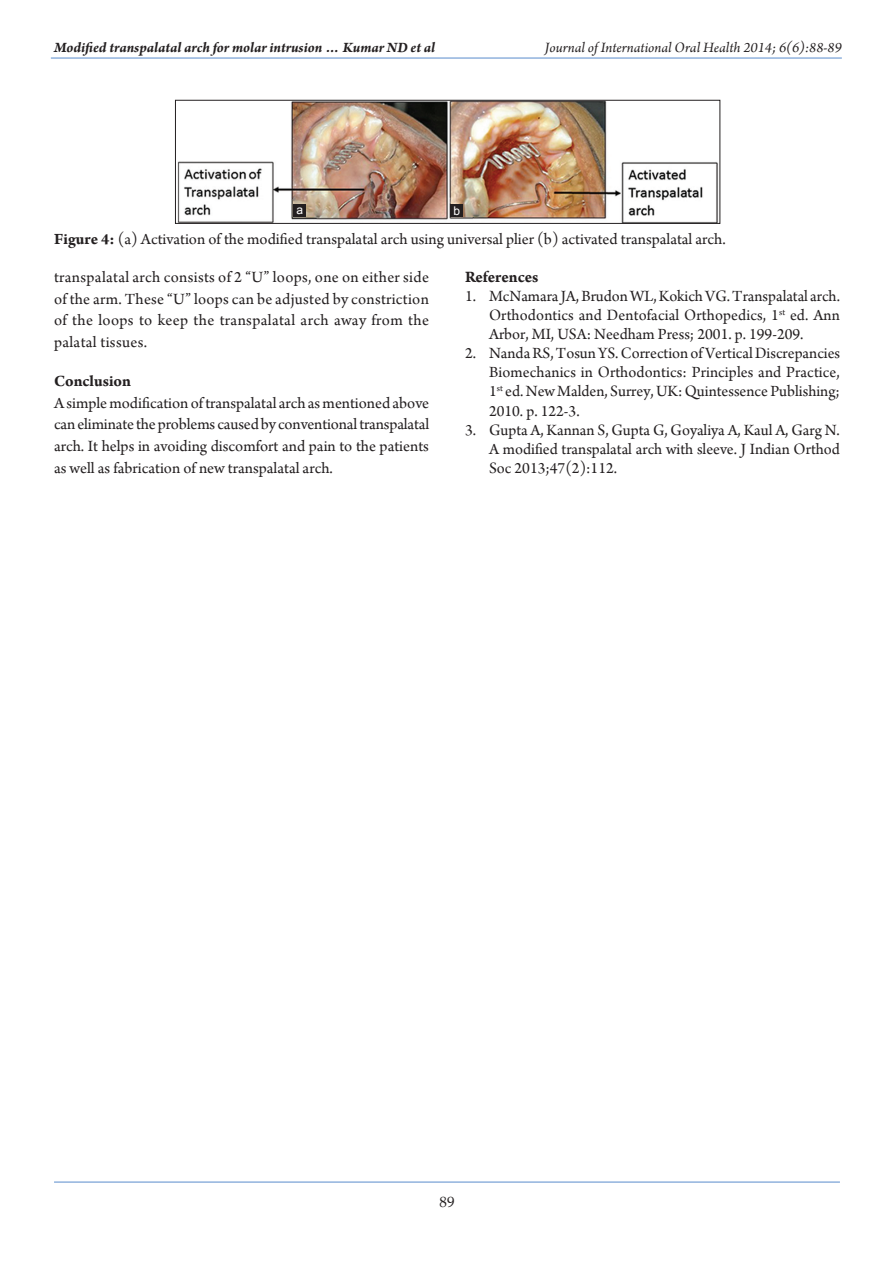
<style>
.page{position:relative;width:894px;height:1263px;background:#fff}
.page>*{position:absolute;margin:0;border:0;box-sizing:border-box;transform-origin:0 0}
.t1{font:700 16.8px "Arno Pro";color:#231f20}
.REF{font:16.5px/19px "Arno Pro";color:#231f20;text-align:justify}
.TX{font:16.5px/21.6px "Arno Pro";letter-spacing:.01em;color:#231f20;text-align:justify}
.FGC{font:16.5px "Arno Pro";color:#231f20}
.t2{font:700 16.5px "Arno Pro";color:#231f20}
.t3{font:italic 700 15px "Arno Pro";color:#231f20}
.t4{font:italic 15px "Arno Pro";color:#231f20}
.t5{font:15px "Palatino Linotype";color:#231f20}
.LABEL{font:12px "Arial";color:#fff}
.s1{font-weight:700}
</style>
<div class="page">
<hr style="left:54px;top:1181px;width:785px;height:1px;background:#90b2dd">
<hr style="left:51px;top:57px;width:790px;height:2px;background:#90b2dd">
<img style="left:177px;top:102px;width:540px;height:120px">
<div style="left:175px;top:100px;width:544px;height:124px;border:1px solid #231f20"></div>
<div style="left:450px;top:204px;width:13px;height:13px;background:#231f20"></div>
<div style="left:293px;top:204px;width:13px;height:13px;background:#231f20"></div>
<p class="t3" style="left:54px;top:39px;width:382px">Modified transpalatal arch for molar intrusion … Kumar ND et al</p>
<p class="t4" style="left:544px;top:39px;width:298px">Journal of International Oral Health 2014; 6(6):88-89</p>
<p class="LABEL" style="left:296px;top:201px;width:8px">a</p>
<p class="LABEL" style="left:453px;top:202px;width:8px">b</p>
<p class="FGC" style="left:54px;top:229px;width:672px"><span class="s1">Figure 4:</span> (a) Activation of the modified transpalatal arch using universal plier (b) activated transpalatal arch.</p>
<p class="TX" style="left:54px;top:267px;width:376px">transpalatal arch consists of 2 “U” loops, one on either side of the arm. These “U” loops can be adjusted by constriction of the loops to keep the transpalatal arch away from the palatal tissues.</p>
<h1 class="t2" style="left:54px;top:371px;width:78px">Conclusion</h1>
<p class="TX" style="left:54px;top:393px;width:376px">A simple modification of transpalatal arch as mentioned above can eliminate the problems caused by conventional transpalatal arch. It helps in avoiding discomfort and pain to the patients as well as fabrication of new transpalatal arch.</p>
<h1 class="t1" style="left:465px;top:267px;width:75px">References</h1>
<p class="REF" style="left:489px;top:288px;width:352px;text-indent:-24px">1. McNamara JA, Brudon WL, Kokich VG. Transpalatal arch.<br>Orthodontics and Dentofacial Orthopedics, 1<sup>st</sup> ed. Ann Arbor, MI, USA: Needham Press; 2001. p. 199-209.</p>
<p class="REF" style="left:489px;top:345px;width:352px;text-indent:-24px">2. Nanda RS, Tosun YS. Correction of Vertical Discrepancies Biomechanics in Orthodontics: Principles and Practice, 1<sup>st</sup> ed. New Malden, Surrey, UK: Quintessence Publishing; 2010. p. 122-3.</p>
<p class="REF" style="left:489px;top:421px;width:352px;text-indent:-24px">3. Gupta A, Kannan S, Gupta G, Goyaliya A, Kaul A, Garg N.<br>A modified transpalatal arch with sleeve. J Indian Orthod Soc 2013;47(2):112.</p>
<p class="t5" style="left:439px;top:1191px;width:16px">89</p>
</div>
